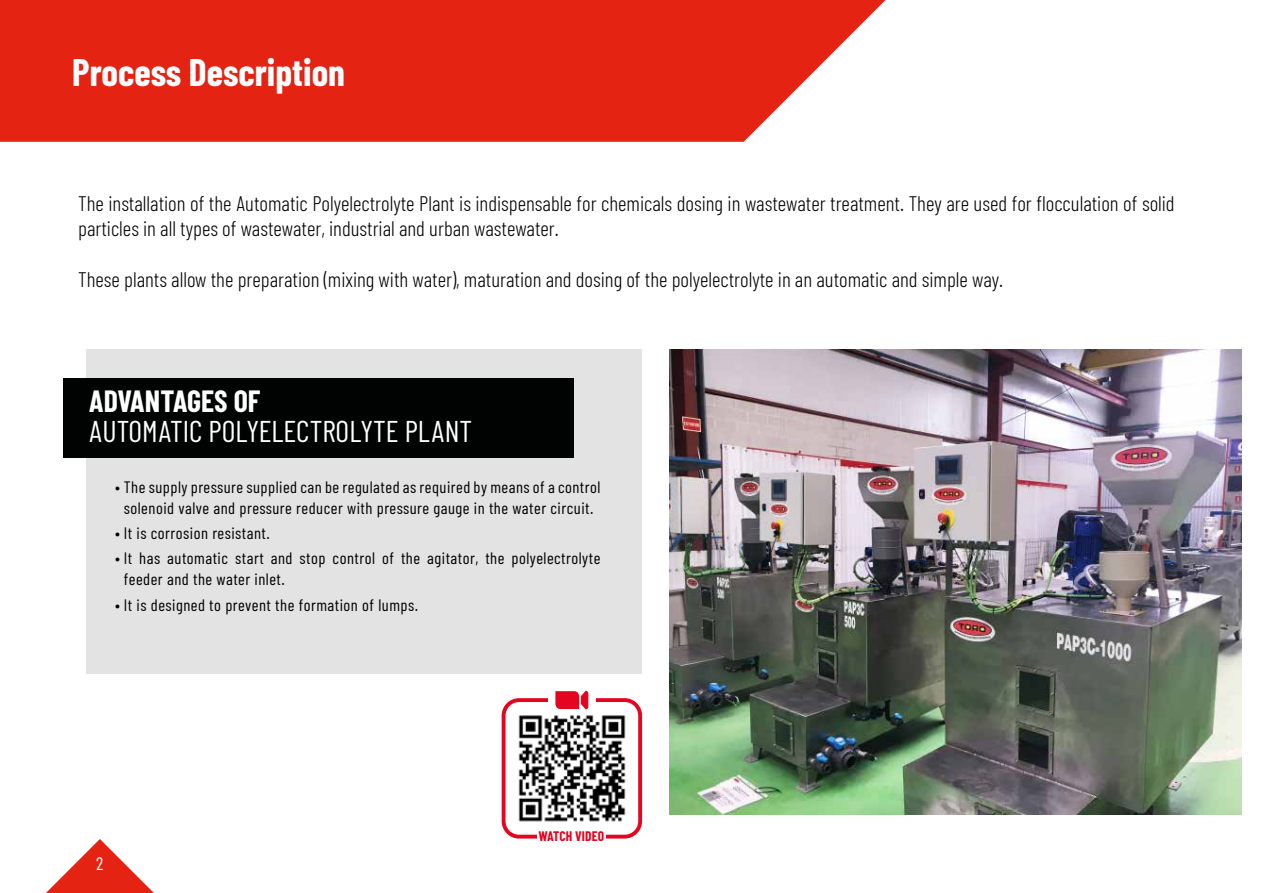
<style>
.page{position:relative;width:1263px;height:893px;background:#fff}
.page>*{position:absolute;margin:0;border:0;box-sizing:border-box;transform-origin:0 0}
.t1{font:700 37.5px "Barlow Condensed";color:#fff}
.t2{font:30px "Barlow Condensed";color:#fff}
.t3{font:700 30px "Barlow Condensed";color:#fff}
.t4{font:300 21px/25.2px "Barlow Condensed";color:#000}
.t5{font:18px "Barlow Condensed";color:#fff}
.t6{font:16.5px/21px "Barlow Condensed";letter-spacing:.03em;color:#000;text-align:center}
.t7{font:700 13.5px "Barlow Condensed";letter-spacing:.01em;color:#e40521}
</style>
<div class="page">
<svg style="left:0;top:0;width:885px;height:142px;background:#e63425"></svg>
<svg style="left:46px;top:839px;width:108px;height:54px"></svg>
<img style="left:670px;top:350px;width:571px;height:465px">
<div style="left:86px;top:349px;width:556px;height:325px;background:#e3e3e3"></div>
<div style="left:64px;top:378px;width:510px;height:79px;background:#010202"></div>
<div style="left:502px;top:698px;width:140px;height:140px;border:4px solid #e40521;border-radius:15px"></div>
<div style="left:548px;top:689px;width:47px;height:26px;background:#fff"></div>
<div style="left:538px;top:825px;width:68px;height:27px;background:#fff"></div>
<img style="left:518px;top:715px;width:108px;height:107px">
<svg style="left:555px;top:691px;width:33px;height:18px"></svg>
<h1 class="t1" style="left:72px;top:49px;width:274px">Process Description</h1>
<p class="t4" style="left:78px;top:191px;width:1098px">The installation of the Automatic Polyelectrolyte Plant is indispensable for chemicals dosing in wastewater treatment. They are used for flocculation of solid particles in all types of wastewater, industrial and urban wastewater.</p>
<p class="t4" style="left:78px;top:266px;width:926px">These plants allow the preparation (mixing with water), maturation and dosing of the polyelectrolyte in an automatic and simple way.</p>
<h2 class="t3" style="left:89px;top:382px;width:173px">ADVANTAGES OF</h2>
<h2 class="t2" style="left:89px;top:412px;width:385px">AUTOMATIC POLYELECTROLYTE PLANT</h2>
<p class="t6" style="left:115px;top:476px;width:487px">• The supply pressure supplied can be regulated as required by means of a control solenoid valve and pressure reducer with pressure gauge in the water circuit.</p>
<p class="t6" style="left:115px;top:522px;width:156px">• It is corrosion resistant.</p>
<p class="t6" style="left:124px;top:547px;width:478px;text-align:left;text-indent:-8px">• It has automatic start and stop control of the agitator, the polyelectrolyte feeder and the water inlet.</p>
<p class="t6" style="left:115px;top:594px;width:304px">• It is designed to prevent the formation of lumps.</p>
<p class="t5" style="left:96px;top:852px;width:9px">2</p>
<p class="t7" style="left:539px;top:828px;width:67px">WATCH VIDEO</p>
</div>
